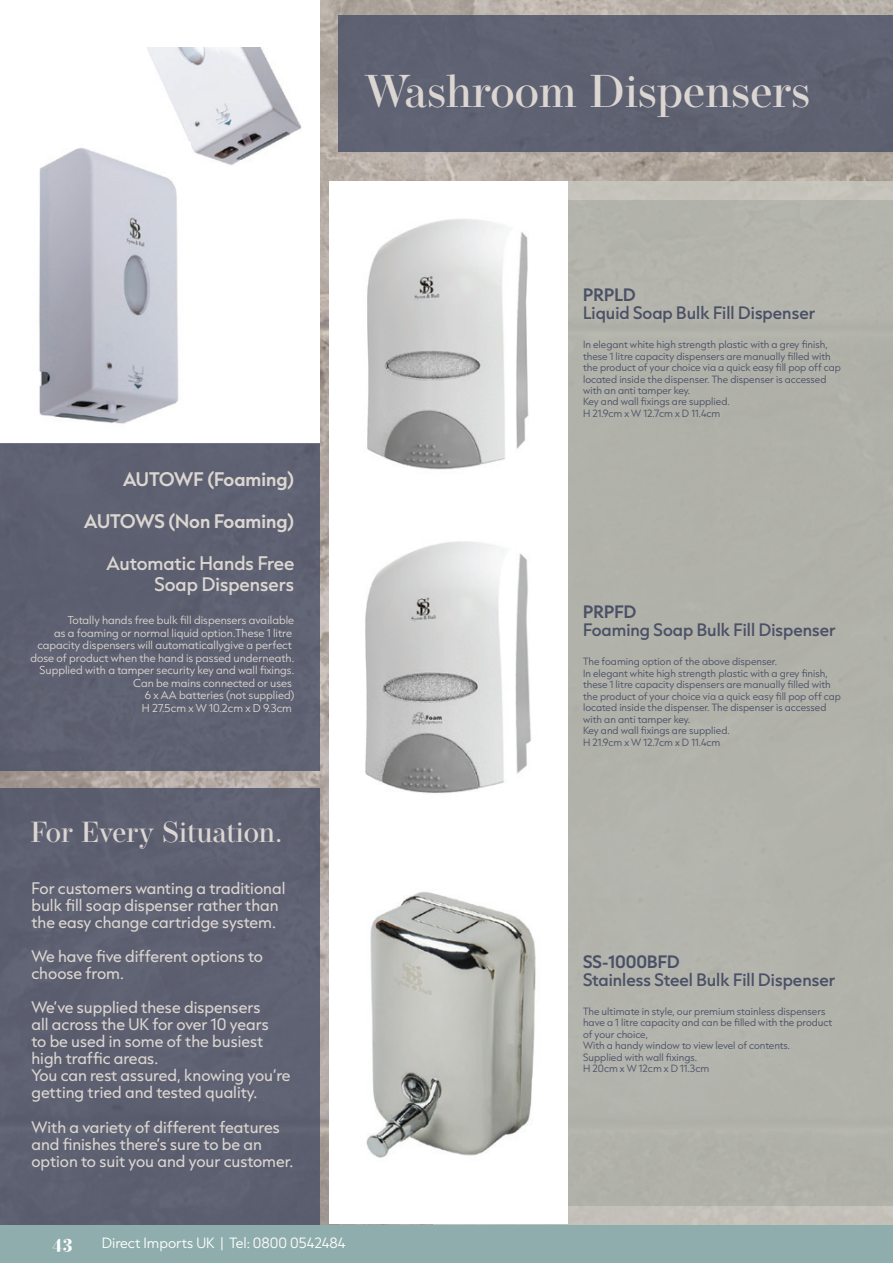
<style>
.page{position:relative;width:893px;height:1263px;background:#fff}
.page>*{position:absolute;margin:0;border:0;box-sizing:border-box;transform-origin:0 0}
.t1{font:500 45.9px "Operetta 12";color:#dbd6d1}
.t2{font:500 28.95px "Operetta 12";color:#dbd6d1}
.t3{font:700 19.5px "Operetta 12";color:#fff}
.t4{font:600 16.65px "Capitana";color:#dbd6d1}
.t5{font:500 16.65px/20.9px "Capitana";color:#dbd6d1;text-align:right}
.t6{font:500 15.3px/17.9px "Capitana";color:#4a5066}
.t7{font:14.25px/17.1px "Capitana";color:#dbd6d1}
.t8{font:300 12.6px "Capitana";color:#fff}
.t9{font:300 9.75px/12.6px "Capitana";color:#dbd6d1;text-align:right}
.t10{font:300 8.85px/11.4px "Capitana";color:#4a5066}
.s1{font-weight:600}
</style>
<div class="page">
<div style="left:0;top:1224px;width:893px;height:39px;background:#8fadac"></div>
<img style="left:0;top:0;width:893px;height:1224px">
<div style="left:434px;top:182px;width:459px;height:1042px;background:#c3c1b9"></div>
<div style="left:0;top:0;width:320px;height:443px;background:#fff"></div>
<div style="left:0;top:443px;width:320px;height:327px;background:#5e6171"></div>
<div style="left:0;top:788px;width:320px;height:436px;background:#5e6071"></div>
<div style="left:485px;top:200px;width:408px;height:1005px;background:#b1b2a9"></div>
<div style="left:338px;top:15px;width:555px;height:136px;background:#5f6271"></div>
<img style="left:147px;top:48px;width:155px;height:118px">
<img style="left:39px;top:143px;width:151px;height:281px">
<div style="left:329px;top:182px;width:238px;height:1042px;background:#fff"></div>
<img style="left:367px;top:219px;width:162px;height:251px">
<img style="left:365px;top:541px;width:166px;height:253px">
<img style="left:366px;top:891px;width:170px;height:267px">
<p class="t1" style="left:365px;top:65px;width:447px">Washroom Dispensers</p>
<p class="t4" style="left:123px;top:467px;width:173px">AUTOWF (Foaming)</p>
<p class="t4" style="left:84px;top:509px;width:212px">AUTOWS (Non Foaming)</p>
<p class="t5" style="left:107px;top:552px;width:189px">Automatic Hands Free<br>Soap Dispensers</p>
<p class="t9" style="left:30px;top:613px;width:265px">Totally hands free bulk fill dispensers available<br>as a foaming or normal liquid option.These 1 litre capacity dispensers will automaticallygive a perfect dose of product when the hand is passed underneath.<br>Supplied with a tamper security key and wall fixings.<br>Can be mains connected or uses<br>6 x AA batteries (not supplied)<br>H 27.5cm x W 10.2cm x D 9.3cm</p>
<p class="t2" style="left:31px;top:815px;width:254px">For Every Situation.</p>
<p class="t7" style="left:31px;top:879px;width:255px">For customers wanting a traditional bulk fill soap dispenser rather than the easy change cartridge system.</p>
<p class="t7" style="left:31px;top:947px;width:233px">We have five different options to choose from.</p>
<p class="t7" style="left:31px;top:998px;width:261px">We’ve supplied these dispensers<br>all across the UK for over 10 years<br>to be used in some of the busiest high traffic areas.<br>You can rest assured, knowing you’re getting tried and tested quality.</p>
<p class="t7" style="left:31px;top:1118px;width:263px">With a variety of different features and finishes there’s sure to be an option to suit you and your customer.</p>
<h3 class="t3" style="left:52px;top:1230px;width:22px">43</h3>
<h3 class="t8" style="left:102px;top:1233px;width:245px">Direct Imports UK | Tel: 0800 0542484</h3>
<p class="t6" style="left:583px;top:285px;width:234px"><span class="s1">PRPLD<br></span>Liquid Soap Bulk Fill Dispenser</p>
<p class="t10" style="left:583px;top:339px;width:259px">In elegant white high strength plastic with a grey finish, these 1 litre capacity dispensers are manually filled with the product of your choice via a quick easy fill pop off cap located inside the dispenser. The dispenser is accessed with an anti tamper key.<br>Key and wall fixings are supplied.<br>H 21.9cm x W 12.7cm x D 11.4cm</p>
<p class="t6" style="left:583px;top:602px;width:254px"><span class="s1">PRPFD<br></span>Foaming Soap Bulk Fill Dispenser</p>
<p class="t10" style="left:583px;top:656px;width:259px">The foaming option of the above dispenser.<br>In elegant white high strength plastic with a grey finish, these 1 litre capacity dispensers are manually filled with the product of your choice via a quick easy fill pop off cap located inside the dispenser. The dispenser is accessed with an anti tamper key.<br>Key and wall fixings are supplied.<br>H 21.9cm x W 12.7cm x D 11.4cm</p>
<p class="t6" style="left:583px;top:952px;width:254px"><span class="s1">SS-1000BFD<br></span>Stainless Steel Bulk Fill Dispenser</p>
<p class="t10" style="left:583px;top:1005px;width:251px">The ultimate in style, our premium stainless dispensers have a 1 litre capacity and can be filled with the product of your choice,<br>With a handy window to view level of contents.<br>Supplied with wall fixings.<br>H 20cm x W 12cm x D 11.3cm</p>
</div>
